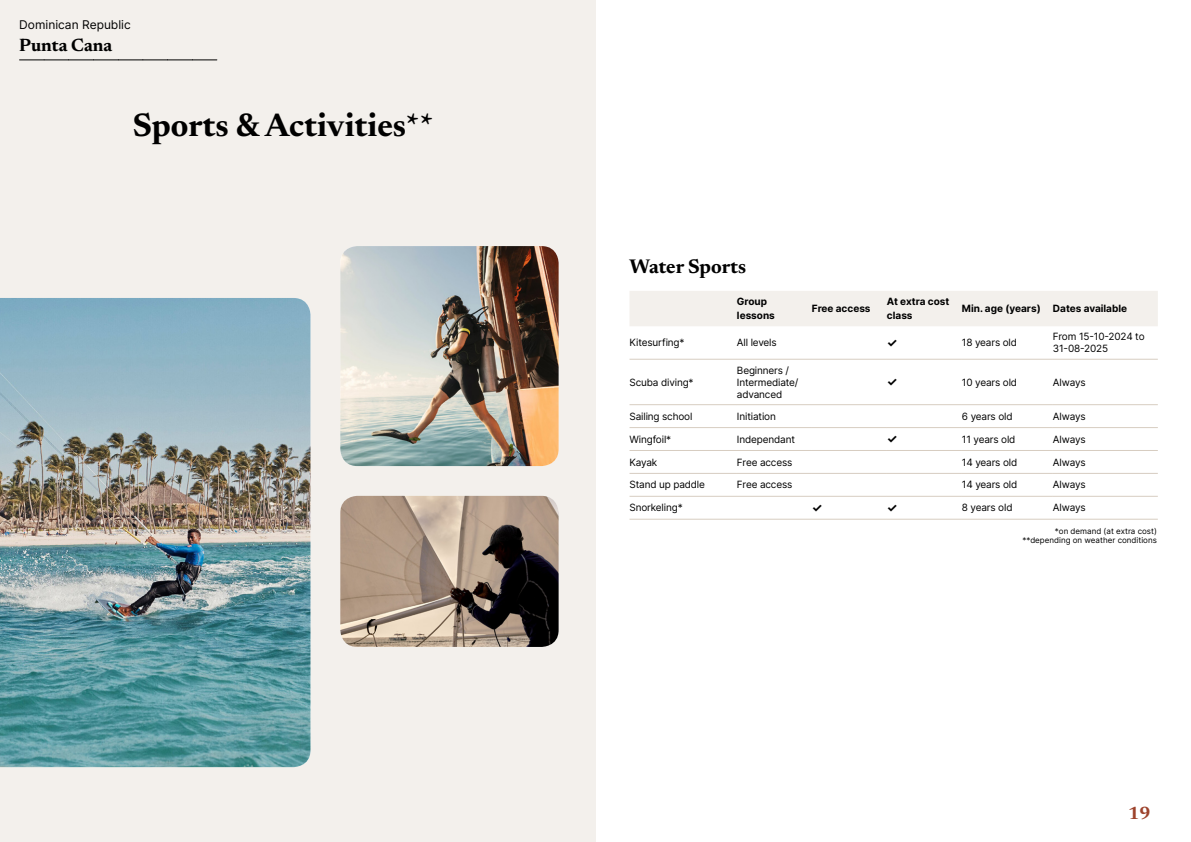
<style>
.page{position:relative;width:1191px;height:842px;background:#fff}
.page>*{position:absolute;margin:0;border:0;box-sizing:border-box;transform-origin:0 0}
.t1{font:700 33px "Newsreader 24 pt";color:#000}
.t2{font:700 20px "Newsreader 24 pt";color:#000}
.t3{font:700 18px "Newsreader 24 pt";color:#000}
.t4{font:700 18px "Newsreader 24 pt";color:#9d432c}
.t5{font:12px "Inter";color:#000}
.t6{font:700 12px "Inter";color:#000}
.t7{font:10px/12px "Inter";letter-spacing:-.015em;color:#000}
.t8{font:700 10px/14px "Inter";color:#000}
.t9{font:8px/9.6px "Inter";color:#000;text-align:right}
</style>
<div class="page">
<div style="left:0;top:0;width:595px;height:842px;background:#f3f0ec"></div>
<img style="left:340px;top:246px;width:218px;height:220px">
<img style="left:0;top:298px;width:310px;height:469px">
<img style="left:340px;top:496px;width:218px;height:151px">
<svg style="left:20px;top:60px;width:197px;height:1px"></svg>
<div style="left:630px;top:291px;width:527px;height:35px;background:#f3f0ec"></div>
<hr style="left:629px;top:359px;width:108px;height:1px;background:#d7cdc1">
<hr style="left:737px;top:359px;width:75px;height:1px;background:#d7cdc1">
<hr style="left:812px;top:359px;width:75px;height:1px;background:#d7cdc1">
<hr style="left:887px;top:359px;width:75px;height:1px;background:#d7cdc1">
<hr style="left:962px;top:359px;width:91px;height:1px;background:#d7cdc1">
<hr style="left:1053px;top:359px;width:104px;height:1px;background:#d7cdc1">
<hr style="left:629px;top:404px;width:108px;height:1px;background:#d7cdc1">
<hr style="left:737px;top:404px;width:75px;height:1px;background:#d7cdc1">
<hr style="left:812px;top:404px;width:75px;height:1px;background:#d7cdc1">
<hr style="left:887px;top:404px;width:75px;height:1px;background:#d7cdc1">
<hr style="left:962px;top:404px;width:91px;height:1px;background:#d7cdc1">
<hr style="left:1053px;top:404px;width:104px;height:1px;background:#d7cdc1">
<hr style="left:629px;top:427px;width:108px;height:1px;background:#d7cdc1">
<hr style="left:737px;top:427px;width:75px;height:1px;background:#d7cdc1">
<hr style="left:812px;top:427px;width:75px;height:1px;background:#d7cdc1">
<hr style="left:887px;top:427px;width:75px;height:1px;background:#d7cdc1">
<hr style="left:962px;top:427px;width:91px;height:1px;background:#d7cdc1">
<hr style="left:1053px;top:427px;width:104px;height:1px;background:#d7cdc1">
<hr style="left:629px;top:450px;width:108px;height:1px;background:#d7cdc1">
<hr style="left:737px;top:450px;width:75px;height:1px;background:#d7cdc1">
<hr style="left:812px;top:450px;width:75px;height:1px;background:#d7cdc1">
<hr style="left:887px;top:450px;width:75px;height:1px;background:#d7cdc1">
<hr style="left:962px;top:450px;width:91px;height:1px;background:#d7cdc1">
<hr style="left:1053px;top:450px;width:104px;height:1px;background:#d7cdc1">
<hr style="left:629px;top:473px;width:108px;height:1px;background:#d7cdc1">
<hr style="left:737px;top:473px;width:75px;height:1px;background:#d7cdc1">
<hr style="left:812px;top:473px;width:75px;height:1px;background:#d7cdc1">
<hr style="left:887px;top:473px;width:75px;height:1px;background:#d7cdc1">
<hr style="left:962px;top:473px;width:91px;height:1px;background:#d7cdc1">
<hr style="left:1053px;top:473px;width:104px;height:1px;background:#d7cdc1">
<hr style="left:629px;top:496px;width:108px;height:1px;background:#d7cdc1">
<hr style="left:737px;top:496px;width:75px;height:1px;background:#d7cdc1">
<hr style="left:812px;top:496px;width:75px;height:1px;background:#d7cdc1">
<hr style="left:887px;top:496px;width:75px;height:1px;background:#d7cdc1">
<hr style="left:962px;top:496px;width:91px;height:1px;background:#d7cdc1">
<hr style="left:1053px;top:496px;width:104px;height:1px;background:#d7cdc1">
<hr style="left:629px;top:519px;width:108px;height:1px;background:#d7cdc1">
<hr style="left:737px;top:519px;width:75px;height:1px;background:#d7cdc1">
<hr style="left:812px;top:519px;width:75px;height:1px;background:#d7cdc1">
<hr style="left:887px;top:519px;width:75px;height:1px;background:#d7cdc1">
<hr style="left:962px;top:519px;width:91px;height:1px;background:#d7cdc1">
<hr style="left:1053px;top:519px;width:104px;height:1px;background:#d7cdc1">
<p class="t5" style="left:19px;top:15px;width:113px">Dominican Republic</p>
<h3 class="t3" style="left:19px;top:32px;width:94px">Punta Cana</h3>
<h1 class="t1" style="left:133px;top:101px;width:302px">Sports &amp; Activities**</h1>
<h2 class="t2" style="left:629px;top:252px;width:118px">Water Sports</h2>
<p class="t8" style="left:737px;top:294px;width:39px">Group lessons</p>
<p class="t8" style="left:812px;top:301px;width:60px">Free access</p>
<p class="t8" style="left:887px;top:294px;width:64px">At extra cost class</p>
<p class="t8" style="left:962px;top:301px;width:167px">Min. age (years) Dates available</p>
<p class="t7" style="left:629px;top:336px;width:57px">Kitesurfing*</p>
<p class="t7" style="left:737px;top:336px;width:41px">All levels</p>
<p class="t6" style="left:887px;top:334px;width:12px">✓</p>
<p class="t7" style="left:962px;top:336px;width:57px">18 years old</p>
<p class="t7" style="left:1053px;top:330px;width:93px">From 15-10-2024 to<br>31-08-2025</p>
<p class="t7" style="left:629px;top:376px;width:66px">Scuba diving*</p>
<p class="t7" style="left:737px;top:364px;width:63px">Beginners /<br>Intermediate/ advanced</p>
<p class="t6" style="left:887px;top:373px;width:12px">✓</p>
<p class="t7" style="left:962px;top:376px;width:57px">10 years old</p>
<p class="t7" style="left:1053px;top:376px;width:34px">Always</p>
<p class="t7" style="left:629px;top:410px;width:64px">Sailing school</p>
<p class="t7" style="left:737px;top:410px;width:40px">Initiation</p>
<p class="t7" style="left:962px;top:410px;width:52px">6 years old</p>
<p class="t7" style="left:1053px;top:410px;width:34px">Always</p>
<p class="t7" style="left:629px;top:433px;width:43px">Wingfoil*</p>
<p class="t7" style="left:737px;top:433px;width:60px">Independant</p>
<p class="t6" style="left:887px;top:430px;width:12px">✓</p>
<p class="t7" style="left:962px;top:433px;width:55px">11 years old</p>
<p class="t7" style="left:1053px;top:433px;width:34px">Always</p>
<p class="t7" style="left:629px;top:456px;width:29px">Kayak</p>
<p class="t7" style="left:737px;top:456px;width:57px">Free access</p>
<p class="t7" style="left:962px;top:456px;width:57px">14 years old</p>
<p class="t7" style="left:1053px;top:456px;width:34px">Always</p>
<p class="t7" style="left:629px;top:479px;width:77px">Stand up paddle</p>
<p class="t7" style="left:737px;top:479px;width:57px">Free access</p>
<p class="t7" style="left:962px;top:479px;width:57px">14 years old</p>
<p class="t7" style="left:1053px;top:479px;width:34px">Always</p>
<p class="t7" style="left:629px;top:501px;width:55px">Snorkeling*</p>
<p class="t6" style="left:812px;top:499px;width:12px">✓</p>
<p class="t6" style="left:887px;top:499px;width:12px">✓</p>
<p class="t7" style="left:962px;top:501px;width:52px">8 years old</p>
<p class="t7" style="left:1053px;top:501px;width:34px">Always</p>
<p class="t9" style="left:1022px;top:526px;width:136px">*on demand (at extra cost) **depending on weather conditions</p>
<h3 class="t4" style="left:1128px;top:800px;width:24px">19</h3>
</div>
